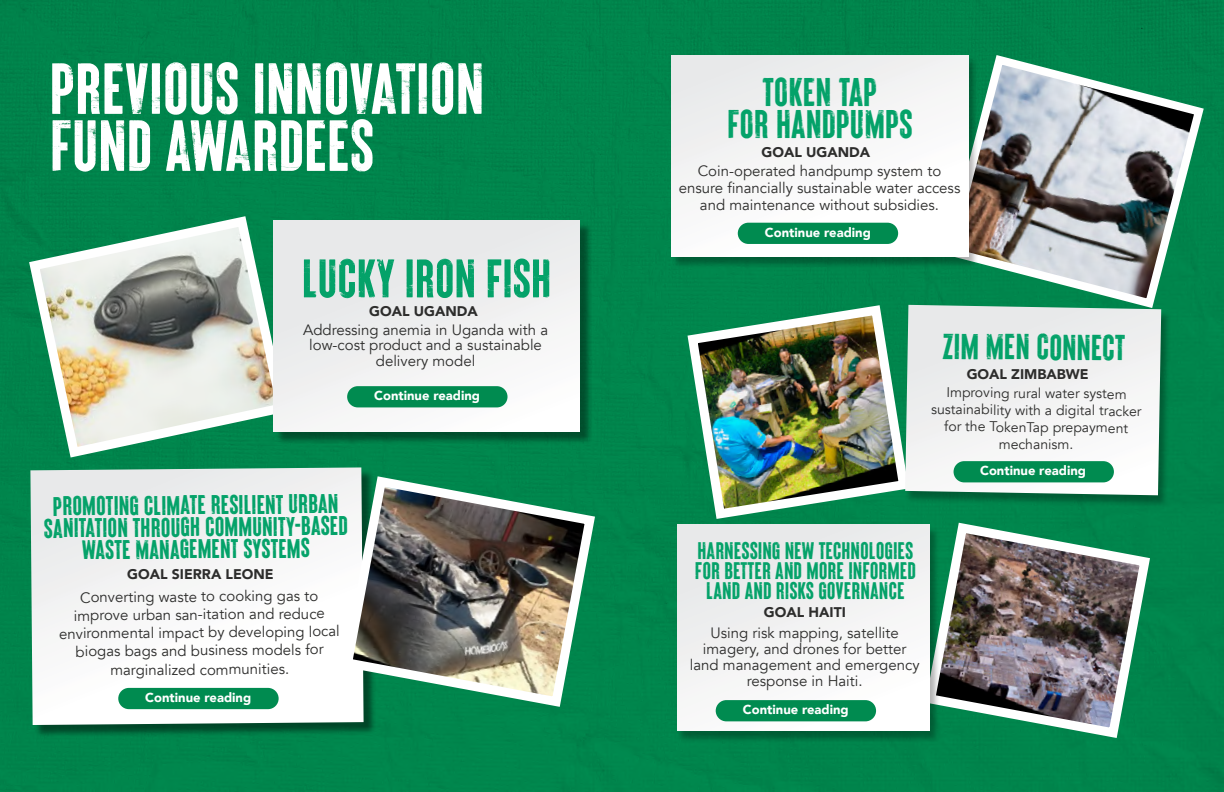
<style>
.page{position:relative;width:1224px;height:792px;background:#008b50}
.page>*{position:absolute;margin:0;border:0;box-sizing:border-box;transform-origin:0 0}
.t1{font:72px/57px "Brixton Wood Vector";color:#fff}
.t2{font:54px "Brixton Wood Vector";color:#04a269}
.t3{font:40px/32px "Brixton Wood Vector";color:#04a269;text-align:center}
.t4{font:36px "Brixton Wood Vector";color:#04a269}
.t5{font:27px/22px "Brixton Wood Vector";color:#04a269;text-align:center}
.t6{font:24px/20px "Brixton Wood Vector";color:#04a269;text-align:center}
.t7{font:15px/18.3px "Avenir";color:#2d2d2c;text-align:center}
.t8{font:14px/17px "Avenir";color:#2d2d2c;text-align:center}
.t9{font:900 14px "Avenir";color:#2d2d2c}
.t10{font:900 13px "Avenir";color:#fff}
</style>
<div class="page">
<img style="left:920px;top:518px;width:235px;height:225px">
<svg style="left:940px;top:50px;width:269px;height:262px"></svg>
<img style="left:682px;top:300px;width:232px;height:223px">
<div style="left:672px;top:57px;width:307px;height:212px;background:#000;opacity:.3"></div>
<div style="left:672px;top:55px;width:296px;height:202px;background:linear-gradient(to right,#f0f0f1,#fbfbfb)"></div>
<div style="left:905px;top:307px;width:267px;height:201px;background:#000;opacity:.3"></div>
<svg style="left:905px;top:305px;width:256px;height:190px;background:#e8eceb"></svg>
<div style="left:677px;top:526px;width:264px;height:217px;background:#000;opacity:.3"></div>
<div style="left:677px;top:525px;width:253px;height:206px;background:linear-gradient(to right,#eceded,#f7f7f7)"></div>
<div style="left:738px;top:223px;width:160px;height:21px;background:#008b50;border-radius:11px"></div>
<div style="left:954px;top:461px;width:160px;height:21px;background:#008b50;border-radius:11px"></div>
<div style="left:716px;top:700px;width:160px;height:21px;background:#008b50;border-radius:11px"></div>
<div style="left:32px;top:469px;width:344px;height:268px;background:#000;opacity:.47"></div>
<svg style="left:30px;top:467px;width:334px;height:258px;background:#f0f3f2"></svg>
<img style="left:337px;top:471px;width:263px;height:241px">
<svg style="left:24px;top:211px;width:268px;height:252px"></svg>
<div style="left:275px;top:222px;width:317px;height:222px;background:#000;opacity:.41"></div>
<div style="left:273px;top:221px;width:307px;height:211px;background:linear-gradient(to right,#e9eaeb,#f4f5f5)"></div>
<div style="left:347px;top:386px;width:161px;height:21px;background:#008b50;border-radius:11px"></div>
<div style="left:118px;top:688px;width:161px;height:21px;background:#008b50;border-radius:11px"></div>
<h1 class="t1" style="left:50px;top:62px;width:436px">PREVIOUS INNOVATION<br>FUND AWARDEES</h1>
<h2 class="t2" style="left:302px;top:249px;width:251px">LUCKY IRON FISH</h2>
<p class="t7" style="left:303px;top:322px;width:247px;line-height:15.5px">Addressing anemia in Uganda with a low-cost product and a sustainable delivery model</p>
<p class="t9" style="left:369px;top:299px;width:110px">GOAL UGANDA</p>
<p class="t10" style="left:374px;top:385px;width:107px">Continue reading</p>
<h3 class="t5" style="left:44px;top:495px;width:306px">PROMOTING CLIMATE RESILIENT URBAN<br>SANITATION THROUGH COMMUNITY-BASED<br>WASTE MANAGEMENT SYSTEMS</h3>
<p class="t7" style="left:58px;top:590px;width:282px;rotate:-1deg">Converting waste to cooking gas to improve urban san-itation and reduce environmental impact by developing local biogas bags and business models for marginalized communities.</p>
<p class="t9" style="left:127px;top:563px;width:148px">GOAL SIERRA LEONE</p>
<p class="t10" style="left:145px;top:686px;width:107px">Continue reading</p>
<h3 class="t3" style="left:727px;top:77px;width:187px">TOKEN TAP<br>FOR HANDPUMPS</h3>
<p class="t7" style="left:679px;top:163px;width:283px;line-height:17px">Coin-operated handpump system to ensure financially sustainable water access and maintenance without subsidies.</p>
<p class="t9" style="left:762px;top:140px;width:110px">GOAL UGANDA</p>
<p class="t10" style="left:765px;top:221px;width:107px">Continue reading</p>
<h3 class="t4" style="left:943px;top:326px;width:185px;rotate:1deg">ZIM MEN CONNECT</h3>
<p class="t8" style="left:932px;top:383px;width:212px;rotate:1deg">Improving rural water system sustainability with a digital tracker for the TokenTap prepayment mechanism.</p>
<p class="t9" style="left:967px;top:362px;width:124px">GOAL ZIMBABWE</p>
<p class="t10" style="left:980px;top:460px;width:107px">Continue reading</p>
<h3 class="t6" style="left:695px;top:541px;width:223px">HARNESSING NEW TECHNOLOGIES<br>FOR BETTER AND MORE INFORMED<br>LAND AND RISKS GOVERNANCE</h3>
<p class="t7" style="left:690px;top:625px;width:231px;line-height:16px">Using risk mapping, satellite imagery, and drones for better land management and emergency response in Haiti.</p>
<p class="t9" style="left:764px;top:600px;width:83px">GOAL HAITI</p>
<p class="t10" style="left:743px;top:699px;width:107px">Continue reading</p>
</div>
